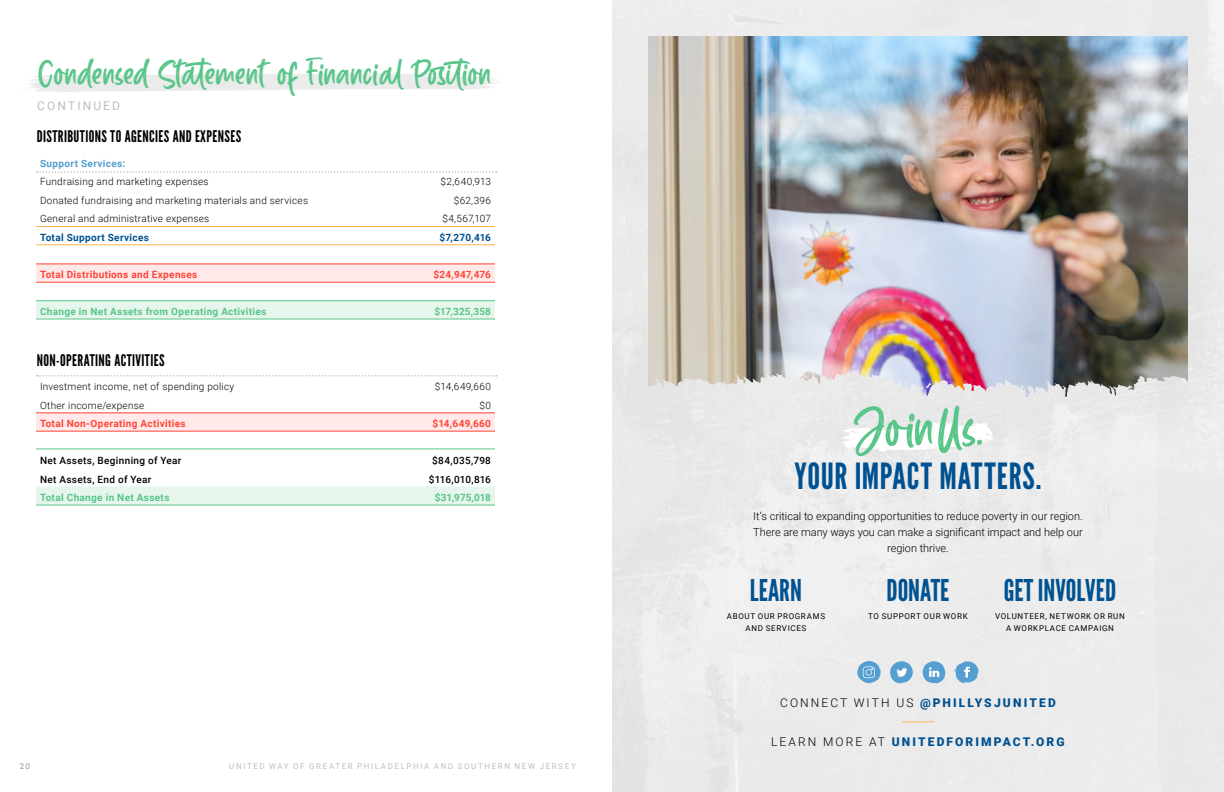
<style>
.page{position:relative;width:1224px;height:792px;background:#fff}
.page>*{position:absolute;margin:0;border:0;box-sizing:border-box;transform-origin:0 0}
.t1{font:58px "Gold Night";letter-spacing:-.055em;color:#58c589}
.t2{font:36px "Gold Night";letter-spacing:-.03em;color:#58c589}
.t3{font:36px "League Gothic";letter-spacing:.02em;color:#005191}
.t4{font:30px "League Gothic";color:#005291}
.t5{font:16px "League Gothic";letter-spacing:.025em;color:#000}
.t6{font:900 12px "Roboto";letter-spacing:.175em;color:#005191}
.t7{font:12px "Roboto";letter-spacing:.175em;color:#bcbec0}
.t8{font:300 11px/16px "Roboto";letter-spacing:-.005em;color:#000;text-align:center}
.t9{font:300 10px "Roboto";letter-spacing:.025em;color:#000}
.t10{font:700 10px "Roboto";letter-spacing:.035em;color:#58c589}
.t11{font:700 10px "Roboto";letter-spacing:.03em;color:#ff4438}
.t12{font:500 10px "Roboto";letter-spacing:.035em;color:#000}
.t13{font:700 10px "Roboto";letter-spacing:.035em;color:#005191}
.t14{font:700 10px "Roboto";letter-spacing:.035em;color:#539ed0}
.t15{font:500 10px "Roboto";letter-spacing:-.02em;color:#000}
.t16{font:8px/12px "Roboto";letter-spacing:.08em;color:#000;text-align:center}
.t17{font:8px "Roboto";letter-spacing:.195em;color:#bcbec0}
.t18{font:8px "Roboto";color:#939598}
.s1{font-weight:300;color:#000}
</style>
<div class="page">
<svg style="left:30px;top:73px;width:468px;height:19px"></svg>
<img style="left:612px;top:0;width:612px;height:792px">
<svg style="left:36px;top:264px;width:459px;height:55px"></svg>
<svg style="left:36px;top:413px;width:459px;height:18px;background:#ffe3e1"></svg>
<div style="left:36px;top:487px;width:459px;height:18px;background:#e6f6ed"></div>
<hr style="left:36px;top:244px;width:459px;height:1px;background:#ffb351">
<hr style="left:36px;top:282px;width:459px;height:1px;background:#ff4438">
<hr style="left:36px;top:319px;width:459px;height:1px;background:#58c589">
<hr style="left:36px;top:505px;width:459px;height:1px;background:#58c589">
<hr style="left:36px;top:431px;width:459px;height:1px;background:#ff4438">
<hr style="left:36px;top:226px;width:459px;height:1px;background:#ffb351">
<hr style="left:36px;top:263px;width:459px;height:1px;background:#ff4438">
<hr style="left:36px;top:300px;width:459px;height:1px;background:#58c589">
<hr style="left:36px;top:448px;width:459px;height:1px;background:#58c589">
<hr style="left:36px;top:412px;width:459px;height:1px;background:#ff4438">
<svg style="left:37px;top:171px;width:460px;height:2px"></svg>
<svg style="left:37px;top:375px;width:460px;height:2px"></svg>
<svg style="left:842px;top:422px;width:152px;height:30px"></svg>
<svg style="left:954px;top:661px;width:25px;height:22px"></svg>
<svg style="left:890px;top:661px;width:24px;height:23px"></svg>
<svg style="left:857px;top:661px;width:24px;height:23px"></svg>
<svg style="left:923px;top:661px;width:23px;height:22px"></svg>
<hr style="left:902px;top:721px;width:33px;height:1px;background:#ffb352">
<img style="left:648px;top:36px;width:57px;height:352px">
<h2 class="t2" style="left:37px;top:50px;width:455px">Condensed Statement of Financial Position</h2>
<p class="t7" style="left:37px;top:98px;width:84px">CONTINUED</p>
<h3 class="t5" style="left:37px;top:127px;width:206px">DISTRIBUTIONS TO AGENCIES AND EXPENSES</h3>
<p class="t14" style="left:40px;top:156px;width:87px">Support Services:</p>
<p class="t9" style="left:40px;top:175px;width:170px">Fundraising and marketing expenses</p>
<p class="t9" style="left:441px;top:175px;width:52px">$2,640,913</p>
<p class="t9" style="left:40px;top:193px;width:270px">Donated fundraising and marketing materials and services</p>
<p class="t9" style="left:454px;top:193px;width:39px">$62,396</p>
<p class="t9" style="left:40px;top:212px;width:171px">General and administrative expenses</p>
<p class="t9" style="left:442px;top:212px;width:50px">$4,567,107</p>
<p class="t13" style="left:40px;top:230px;width:111px">Total Support Services</p>
<p class="t13" style="left:439px;top:230px;width:53px">$7,270,416</p>
<p class="t11" style="left:40px;top:267px;width:159px">Total Distributions and Expenses</p>
<p class="t11" style="left:433px;top:267px;width:59px">$24,947,476</p>
<p class="t10" style="left:40px;top:304px;width:228px">Change in Net Assets from Operating Activities</p>
<p class="t10" style="left:434px;top:304px;width:58px">$17,325,358</p>
<h3 class="t5" style="left:37px;top:351px;width:129px">NON-OPERATING ACTIVITIES</h3>
<p class="t9" style="left:40px;top:380px;width:196px">Investment income, net of spending policy</p>
<p class="t9" style="left:435px;top:380px;width:58px">$14,649,660</p>
<p class="t9" style="left:40px;top:398px;width:106px">Other income/expense</p>
<p class="t9" style="left:480px;top:398px;width:13px">$0</p>
<p class="t11" style="left:40px;top:417px;width:147px">Total Non-Operating Activities</p>
<p class="t11" style="left:433px;top:417px;width:60px">$14,649,660</p>
<p class="t12" style="left:40px;top:453px;width:143px">Net Assets, Beginning of Year</p>
<p class="t12" style="left:432px;top:453px;width:60px">$84,035,798</p>
<p class="t12" style="left:40px;top:472px;width:113px">Net Assets, End of Year</p>
<p class="t15" style="left:429px;top:472px;width:64px">$116,010,816</p>
<p class="t10" style="left:40px;top:490px;width:131px">Total Change in Net Assets</p>
<p class="t10" style="left:435px;top:490px;width:58px">$31,975,018</p>
<p class="t18" style="left:20px;top:761px;width:12px">20</p>
<p class="t17" style="left:229px;top:761px;width:348px">UNITED WAY OF GREATER PHILADELPHIA AND SOUTHERN NEW JERSEY</p>
<h1 class="t1" style="left:852px;top:390px;width:133px">Join Us.</h1>
<h2 class="t3" style="left:795px;top:454px;width:248px">YOUR IMPACT MATTERS.</h2>
<p class="t8" style="left:753px;top:508px;width:331px">It’s critical to expanding opportunities to reduce poverty in our region.<br>There are many ways you can make a significant impact and help our region thrive.</p>
<h3 class="t4" style="left:750px;top:572px;width:54px">LEARN</h3>
<h3 class="t4" style="left:887px;top:572px;width:64px">DONATE</h3>
<h3 class="t4" style="left:1004px;top:572px;width:114px">GET INVOLVED</h3>
<p class="t16" style="left:727px;top:610px;width:100px">ABOUT OUR PROGRAMS<br>AND SERVICES</p>
<p class="t16" style="left:868px;top:610px;width:101px">TO SUPPORT OUR WORK</p>
<p class="t16" style="left:995px;top:610px;width:131px">VOLUNTEER, NETWORK OR RUN<br>A WORKPLACE CAMPAIGN</p>
<p class="t6" style="left:780px;top:694px;width:277px"><span class="s1">CONNECT WITH US</span> @PHILLYSJUNITED</p>
<p class="t6" style="left:771px;top:733px;width:295px"><span class="s1">LEARN MORE AT</span> UNITEDFORIMPACT.ORG</p>
</div>
